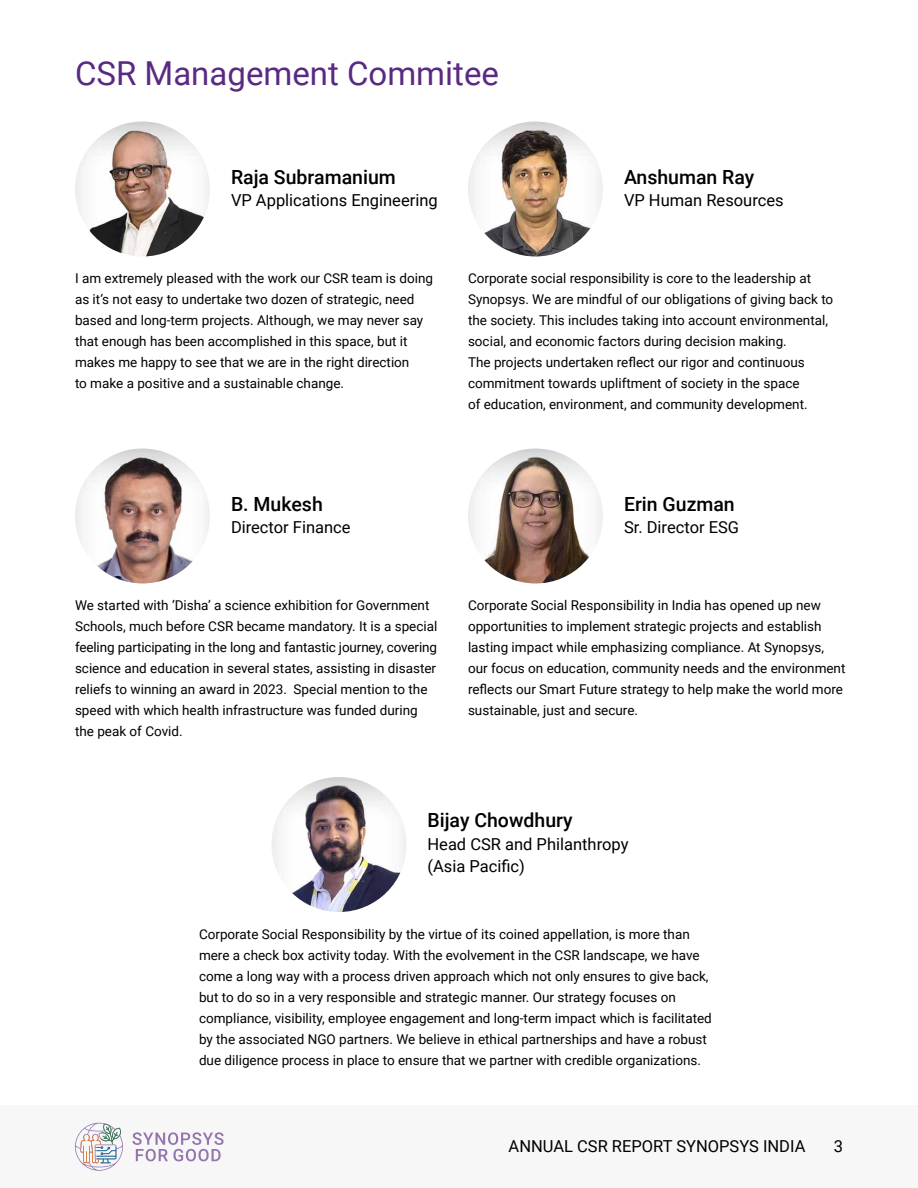
<style>
.page{position:relative;width:918px;height:1188px;background:#fff}
.page>*{position:absolute;margin:0;border:0;box-sizing:border-box;transform-origin:0 0}
.t1{font:33px "Roboto";color:#5a2a82}
.t2{font:500 19.5px "Roboto";color:#000}
.t3{font:16.5px/22.5px "Roboto";color:#000}
.t4{font:13.5px/21px "Roboto";color:#000}
</style>
<div class="page">
<div style="left:0;top:1106px;width:918px;height:82px;background:#f7f7f7"></div>
<svg style="left:133px;top:1132px;width:91px;height:29px"></svg>
<svg style="left:75px;top:1123px;width:48px;height:48px"></svg>
<img style="left:75px;top:122px;width:135px;height:134px;border-radius:68px">
<img style="left:75px;top:448px;width:135px;height:136px;border-radius:68px">
<img style="left:468px;top:122px;width:135px;height:134px;border-radius:68px">
<img style="left:468px;top:448px;width:135px;height:136px;border-radius:68px">
<img style="left:272px;top:777px;width:134px;height:135px;border-radius:68px">
<h1 class="t1" style="left:75px;top:50px;width:425px">CSR Management Commitee</h1>
<p class="t2" style="left:231px;top:163px;width:166px">Raja Subramanium</p>
<p class="t3" style="left:231px;top:189px;width:208px">VP Applications Engineering</p>
<p class="t2" style="left:624px;top:163px;width:132px">Anshuman Ray</p>
<p class="t3" style="left:624px;top:189px;width:161px">VP Human Resources</p>
<p class="t4" style="left:75px;top:267px;width:360px">I am extremely pleased with the work our CSR team is doing as it’s not easy to undertake two dozen of strategic, need based and long-term projects. Although, we may never say that enough has been accomplished in this space, but it makes me happy to see that we are in the right direction<br>to make a positive and a sustainable change.</p>
<p class="t4" style="left:468px;top:267px;width:367px">Corporate social responsibility is core to the leadership at Synopsys. We are mindful of our obligations of giving back to the society. This includes taking into account environmental, social, and economic factors during decision making.<br>The projects undertaken reflect our rigor and continuous commitment towards upliftment of society in the space<br>of education, environment, and community development.</p>
<p class="t2" style="left:231px;top:490px;width:93px">B. Mukesh</p>
<p class="t3" style="left:231px;top:516px;width:121px">Director Finance</p>
<p class="t4" style="left:75px;top:594px;width:364px">We started with ‘Disha’ a science exhibition for Government Schools, much before CSR became mandatory. It is a special feeling participating in the long and fantastic journey, covering science and education in several states, assisting in disaster reliefs to winning an award in 2023. Special mention to the speed with which health infrastructure was funded during the peak of Covid.</p>
<p class="t2" style="left:624px;top:490px;width:112px">Erin Guzman</p>
<p class="t3" style="left:624px;top:516px;width:117px">Sr. Director ESG</p>
<p class="t4" style="left:468px;top:594px;width:379px">Corporate Social Responsibility in India has opened up new opportunities to implement strategic projects and establish lasting impact while emphasizing compliance. At Synopsys, our focus on education, community needs and the environment reflects our Smart Future strategy to help make the world more sustainable, just and secure.</p>
<p class="t2" style="left:428px;top:807px;width:147px">Bijay Chowdhury</p>
<p class="t3" style="left:428px;top:832px;width:202px">Head CSR and Philanthropy (Asia Pacific)</p>
<p class="t4" style="left:199px;top:923px;width:514px">Corporate Social Responsibility by the virtue of its coined appellation, is more than mere a check box activity today. With the evolvement in the CSR landscape, we have come a long way with a process driven approach which not only ensures to give back, but to do so in a very responsible and strategic manner. Our strategy focuses on compliance, visibility, employee engagement and long-term impact which is facilitated by the associated NGO partners. We believe in ethical partnerships and have a robust due diligence process in place to ensure that we partner with credible organizations.</p>
<p class="t3" style="left:509px;top:1135px;width:298px">ANNUAL CSR REPORT SYNOPSYS INDIA</p>
<p class="t3" style="left:834px;top:1135px;width:11px">3</p>
</div>
